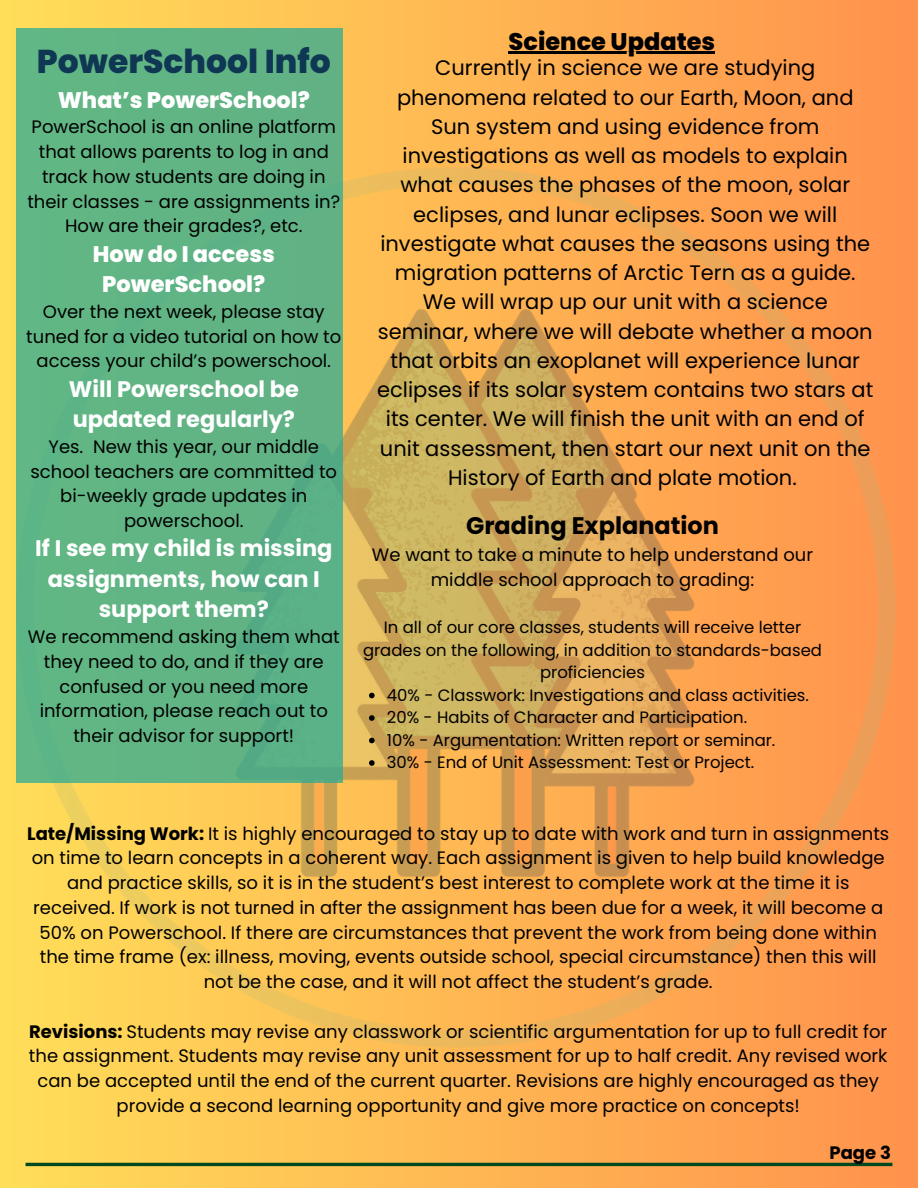
<style>
.page{position:relative;width:918px;height:1188px;background:#fff}
.page>*{position:absolute;margin:0;border:0;box-sizing:border-box;transform-origin:0 0}
.t1{font:800 33px "Poppins";color:#0f3754}
.t2{font:700 24px "Poppins";color:#000}
.t3{font:800 24px "Poppins";color:#000}
.t4{font:700 22.5px/30.3px "Poppins";color:#fff}
.t5{font:800 22.5px/30.3px "Poppins";color:#fff;text-align:center}
.t6{font:21px/29.2px "Poppins";color:#000;text-align:center}
.t7{font:18px/24.8px "Poppins";color:#000;text-align:center}
.t8{font:700 18px "Poppins";color:#000}
.t9{font:16.5px/22.5px "Poppins";color:#000;text-align:center}
.s1{font-weight:700}
</style>
<div class="page">
<div style="left:0;top:0;width:918px;height:1188px;background:linear-gradient(to right,#fede59,#ff924d)"></div>
<hr style="left:509px;top:52px;width:206px;height:2px;background:#000">
<img style="left:16px;top:168px;width:880px;height:880px">
<hr style="left:26px;top:1163px;width:866px;height:3px;background:#00491f">
<div style="left:16px;top:28px;width:326px;height:755px;background:#61b484"></div>
<svg style="left:369px;top:693px;width:6px;height:5px"></svg>
<svg style="left:369px;top:715px;width:6px;height:6px"></svg>
<svg style="left:369px;top:738px;width:6px;height:5px"></svg>
<svg style="left:369px;top:760px;width:6px;height:6px"></svg>
<p class="t1" style="left:37px;top:38px;width:295px">PowerSchool Info</p>
<p class="t5" style="left:58px;top:85px;width:254px">What’s PowerSchool?</p>
<p class="t7" style="left:27px;top:115px;width:314px">PowerSchool is an online platform that allows parents to log in and track how students are doing in their classes - are assignments in?<br>How are their grades?, etc.</p>
<p class="t5" style="left:93px;top:239px;width:184px">How do I access<br>PowerSchool?</p>
<p class="t7" style="left:26px;top:299px;width:317px">Over the next week, please stay tuned for a video tutorial on how to access your child’s powerschool.</p>
<p class="t4" style="left:69px;top:374px;width:232px">Will Powerschool be updated regularly?</p>
<p class="t7" style="left:31px;top:434px;width:308px">Yes. New this year, our middle school teachers are committed to bi-weekly grade updates in powerschool.</p>
<p class="t4" style="left:35px;top:533px;width:299px;text-align:center">If I see my child is missing assignments, how can I support them?</p>
<h2 class="t7" style="left:28px;top:624px;width:313px">We recommend asking them what they need to do, and if they are confused or you need more information, please reach out to their advisor for support!</h2>
<p class="t3" style="left:509px;top:24px;width:208px">Science Updates</p>
<p class="t6" style="left:377px;top:53px;width:498px">Currently in science we are studying phenomena related to our Earth, Moon, and Sun system and using evidence from investigations as well as models to explain what causes the phases of the moon, solar eclipses, and lunar eclipses. Soon we will investigate what causes the seasons using the migration patterns of Arctic Tern as a guide.<br>We will wrap up our unit with a science seminar, where we will debate whether a moon that orbits an exoplanet will experience lunar eclipses if its solar system contains two stars at its center. We will finish the unit with an end of unit assessment, then start our next unit on the History of Earth and plate motion.</p>
<p class="t2" style="left:466px;top:509px;width:254px">Grading Explanation</p>
<p class="t7" style="left:372px;top:542px;width:443px">We want to take a minute to help understand our middle school approach to grading:</p>
<p class="t9" style="left:363px;top:616px;width:461px">In all of our core classes, students will receive letter grades on the following, in addition to standards-based proficiencies</p>
<p class="t9" style="left:387px;top:684px;width:424px">40% - Classwork: Investigations and class activities.</p>
<p class="t9" style="left:387px;top:706px;width:362px">20% - Habits of Character and Participation.</p>
<p class="t9" style="left:387px;top:729px;width:390px">10% - Argumentation: Written report or seminar.</p>
<p class="t9" style="left:387px;top:751px;width:369px">30% - End of Unit Assessment: Test or Project.</p>
<p class="t7" style="left:27px;top:821px;width:864px"><span class="s1">Late/Missing Work:</span> It is highly encouraged to stay up to date with work and turn in assignments on time to learn concepts in a coherent way. Each assignment is given to help build knowledge and practice skills, so it is in the student’s best interest to complete work at the time it is received. If work is not turned in after the assignment has been due for a week, it will become a 50% on Powerschool. If there are circumstances that prevent the work from being done within the time frame (ex: illness, moving, events outside school, special circumstance) then this will not be the case, and it will not affect the student’s grade.</p>
<p class="t7" style="left:29px;top:1019px;width:860px"><span class="s1">Revisions:</span> Students may revise any classwork or scientific argumentation for up to full credit for the assignment. Students may revise any unit assessment for up to half credit. Any revised work can be accepted until the end of the current quarter. Revisions are highly encouraged as they provide a second learning opportunity and give more practice on concepts!</p>
<h1 class="t8" style="left:829px;top:1141px;width:63px">Page 3</h1>
</div>
